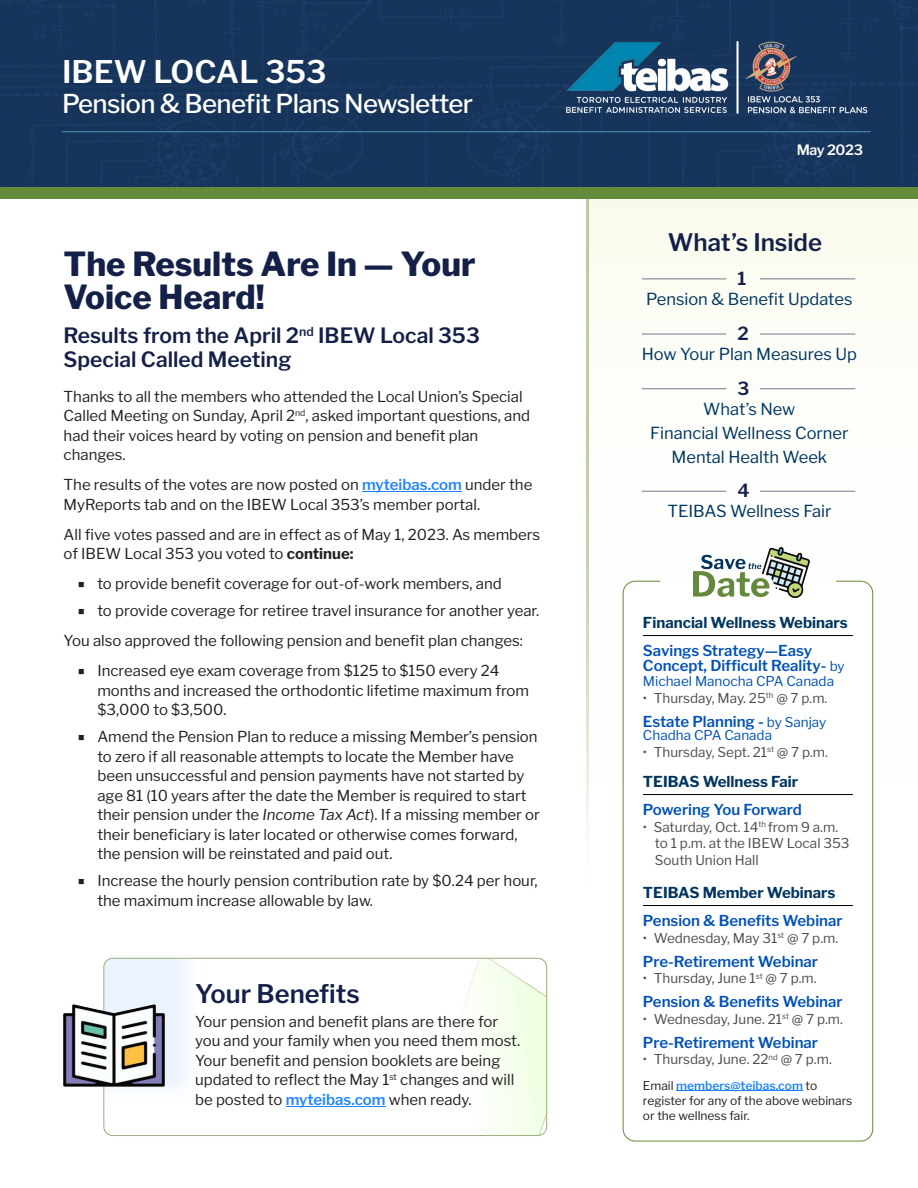
<style>
.page{position:relative;width:918px;height:1188px;background:#fff}
.page>*{position:absolute;margin:0;border:0;box-sizing:border-box;transform-origin:0 0}
.t1{font:800 33px/33px "Libre Franklin";color:#142048}
.t2{font:600 31.05px "Libre Franklin";color:#fff}
.t3{font:500 25.8px "Libre Franklin";letter-spacing:-.025em;color:#fff}
.t4{font:600 25.5px "Libre Franklin";color:#142048}
.t5{font:600 24px "Libre Franklin";color:#142048}
.t6{font:600 21px/24px "Libre Franklin";color:#142048}
.t7{font:600 18px "Libre Franklin";color:#142048}
.t8{font:16.5px/24px "Libre Franklin";color:#00355f;text-align:center}
.t9{font:15px/19.5px "Libre Franklin";color:#231f20}
.t10{font:600 15px/15px "Libre Franklin";color:#0051b6}
.t11{font:700 15px "Libre Franklin";color:#00355f}
.t12{font:600 14.25px "Libre Franklin";letter-spacing:-.025em;color:#fff}
.t13{font:13.5px/16.5px "Libre Franklin";color:#4d4d4d}
.t14{font:13.5px "Libre Franklin";color:#0051b6}
.t15{font:12px/15px "Libre Franklin";color:#231f20}
.s1{font-weight:600;color:#2184ff}
.s2{font-weight:700}
.s3{font-family:"Lucida Grande"}
.s4{font-style:italic}
.s5{font-weight:400;font-size:13.5px}
</style>
<div class="page">
<img style="left:588px;top:198px;width:330px;height:618px">
<hr style="left:642px;top:389px;width:84px;height:1px;background:#d9dcdd">
<hr style="left:760px;top:389px;width:95px;height:1px;background:#d9dcdd">
<hr style="left:642px;top:334px;width:84px;height:1px;background:#b2b5be">
<hr style="left:760px;top:334px;width:95px;height:1px;background:#b2b5be">
<hr style="left:642px;top:491px;width:84px;height:1px;background:#979cad">
<hr style="left:760px;top:491px;width:95px;height:1px;background:#979cad">
<hr style="left:642px;top:279px;width:84px;height:1px;background:#c7cacc">
<hr style="left:760px;top:279px;width:95px;height:1px;background:#c7cacc">
<hr style="left:362px;top:491px;width:100px;height:1px;background:#2184ff">
<hr style="left:286px;top:1106px;width:100px;height:1px;background:#2184ff">
<img style="left:587px;top:198px;width:1px;height:628px">
<div style="left:0;top:0;width:918px;height:187px;background:#17345b"></div>
<img style="left:554px;top:35px;width:326px;height:84px">
<img style="left:463px;top:958px;width:84px;height:178px">
<div style="left:103px;top:958px;width:444px;height:178px;border:1px solid #9bae7b;border-radius:9px"></div>
<img style="left:63px;top:992px;width:103px;height:107px">
<div style="left:623px;top:581px;width:250px;height:560px;background:#fff;border:1px solid #648b3c;border-radius:12px"></div>
<hr style="left:643px;top:635px;width:210px;height:1px;background:#000">
<hr style="left:643px;top:794px;width:210px;height:1px;background:#000">
<hr style="left:643px;top:905px;width:210px;height:1px;background:#000">
<img style="left:693px;top:547px;width:116px;height:51px">
<hr style="left:676px;top:1090px;width:127px;height:1px;background:#2184ff">
<div style="left:0;top:187px;width:918px;height:11px;background:#648b3c"></div>
<hr style="left:62px;top:131px;width:808px;height:1px;background:#4a95b5">
<h1 class="t2" style="left:62px;top:53px;width:266px">IBEW LOCAL 353</h1>
<h1 class="t3" style="left:62px;top:88px;width:412px">Pension &amp; Benefit Plans Newsletter</h1>
<h2 class="t1" style="left:64px;top:247px;width:414px">The Results Are In — Your<br>Voice Heard!</h2>
<h3 class="t6" style="left:64px;top:324px;width:418px">Results from the April 2<sup>nd</sup> IBEW Local 353<br>Special Called Meeting</h3>
<p class="t9" style="left:64px;top:387px;width:468px">Thanks to all the members who attended the Local Union’s Special Called Meeting on Sunday, April 2<sup>nd</sup>, asked important questions, and had their voices heard by voting on pension and benefit plan changes.</p>
<p class="t9" style="left:64px;top:475px;width:470px">The results of the votes are now posted on <span class="s1">myteibas.com</span> under the<br>MyReports tab and on the IBEW Local 353’s member portal.</p>
<p class="t9" style="left:64px;top:525px;width:478px">All five votes passed and are in effect as of May 1, 2023. As members of IBEW Local 353 you voted to <span class="s2">continue:</span></p>
<p class="t9" style="left:77px;top:574px;width:426px"><span class="s3">■</span> to provide benefit coverage for out-of-work members, and</p>
<p class="t9" style="left:64px;top:596px;width:477px;line-height:30px;text-indent:14px"><span class="s3">■</span> to provide coverage for retiree travel insurance for another year.<br>You also approved the following pension and benefit plan changes:</p>
<p class="t9" style="left:97px;top:661px;width:433px;text-indent:-20px"><span class="s3">■</span> Increased eye exam coverage from $125 to $150 every 24 months and increased the orthodontic lifetime maximum from $3,000 to $3,500.</p>
<p class="t9" style="left:97px;top:727px;width:444px;text-indent:-20px"><span class="s3">■</span> Amend the Pension Plan to reduce a missing Member’s pension to zero if all reasonable attempts to locate the Member have been unsuccessful and pension payments have not started by age 81 (10 years after the date the Member is required to start their pension under the <span class="s4">Income Tax Act</span>). If a missing member or their beneficiary is later located or otherwise comes forward, the pension will be reinstated and paid out.</p>
<p class="t9" style="left:97px;top:871px;width:442px;text-indent:-20px"><span class="s3">■</span> Increase the hourly pension contribution rate by $0.24 per hour, the maximum increase allowable by law.</p>
<h2 class="t4" style="left:195px;top:978px;width:166px">Your Benefits</h2>
<p class="t9" style="left:195px;top:1012px;width:327px">Your pension and benefit plans are there for you and your family when you need them most.<br>Your benefit and pension booklets are being updated to reflect the May 1<sup>st</sup> changes and will be posted to <span class="s1">myteibas.com</span> when ready.</p>
<p class="t12" style="left:797px;top:141px;width:68px">May 2023</p>
<h2 class="t5" style="left:668px;top:228px;width:156px">What’s Inside</h2>
<h3 class="t7" style="left:737px;top:268px;width:10px">1</h3>
<p class="t8" style="left:646px;top:287px;width:208px">Pension &amp; Benefit Updates</p>
<h3 class="t7" style="left:737px;top:323px;width:13px">2</h3>
<p class="t8" style="left:642px;top:342px;width:217px">How Your Plan Measures Up</p>
<h3 class="t7" style="left:737px;top:378px;width:13px">3</h3>
<p class="t8" style="left:650px;top:397px;width:200px">What’s New<br>Financial Wellness Corner<br>Mental Health Week</p>
<h3 class="t7" style="left:737px;top:480px;width:14px">4</h3>
<p class="t8" style="left:667px;top:499px;width:165px">TEIBAS Wellness Fair</p>
<h3 class="t11" style="left:643px;top:613px;width:206px">Financial Wellness Webinars</h3>
<p class="t10" style="left:643px;top:643px;width:203px">Savings Strategy—Easy<br>Concept, Difficult Reality- <span class="s5">by</span></p>
<p class="t14" style="left:643px;top:673px;width:193px">Michael Manocha CPA Canada</p>
<p class="t13" style="left:643px;top:689px;width:186px">• Thursday, May. 25<sup>th</sup> @ 7 p.m.</p>
<p class="t10" style="left:643px;top:714px;width:185px">Estate Planning - <span class="s5">by Sanjay</span></p>
<p class="t14" style="left:643px;top:727px;width:131px">Chadha CPA Canada</p>
<p class="t13" style="left:643px;top:743px;width:187px">• Thursday, Sept. 21<sup>st</sup> @ 7 p.m.</p>
<h3 class="t11" style="left:643px;top:772px;width:157px">TEIBAS Wellness Fair</h3>
<p class="t10" style="left:643px;top:802px;width:160px">Powering You Forward</p>
<p class="t13" style="left:655px;top:818px;width:196px;text-indent:-12px">• Saturday, Oct. 14<sup>th</sup> from 9 a.m. to 1 p.m. at the IBEW Local 353<br>South Union Hall</p>
<h3 class="t11" style="left:643px;top:883px;width:194px">TEIBAS Member Webinars</h3>
<p class="t10" style="left:643px;top:913px;width:201px">Pension &amp; Benefits Webinar</p>
<p class="t13" style="left:643px;top:929px;width:197px">• Wednesday, May 31<sup>st</sup> @ 7 p.m.</p>
<p class="t10" style="left:643px;top:954px;width:177px">Pre-Retirement Webinar</p>
<p class="t13" style="left:643px;top:970px;width:175px">• Thursday, June 1<sup>st</sup> @ 7 p.m.</p>
<p class="t10" style="left:643px;top:994px;width:201px">Pension &amp; Benefits Webinar</p>
<p class="t13" style="left:643px;top:1010px;width:202px">• Wednesday, June. 21<sup>st</sup> @ 7 p.m.</p>
<p class="t10" style="left:643px;top:1035px;width:177px">Pre-Retirement Webinar</p>
<p class="t13" style="left:643px;top:1051px;width:190px">• Thursday, June. 22<sup>nd</sup> @ 7 p.m.</p>
<p class="t15" style="left:643px;top:1078px;width:211px">Email <span class="s1">members@teibas.com</span> to register for any of the above webinars or the wellness fair.</p>
</div>
